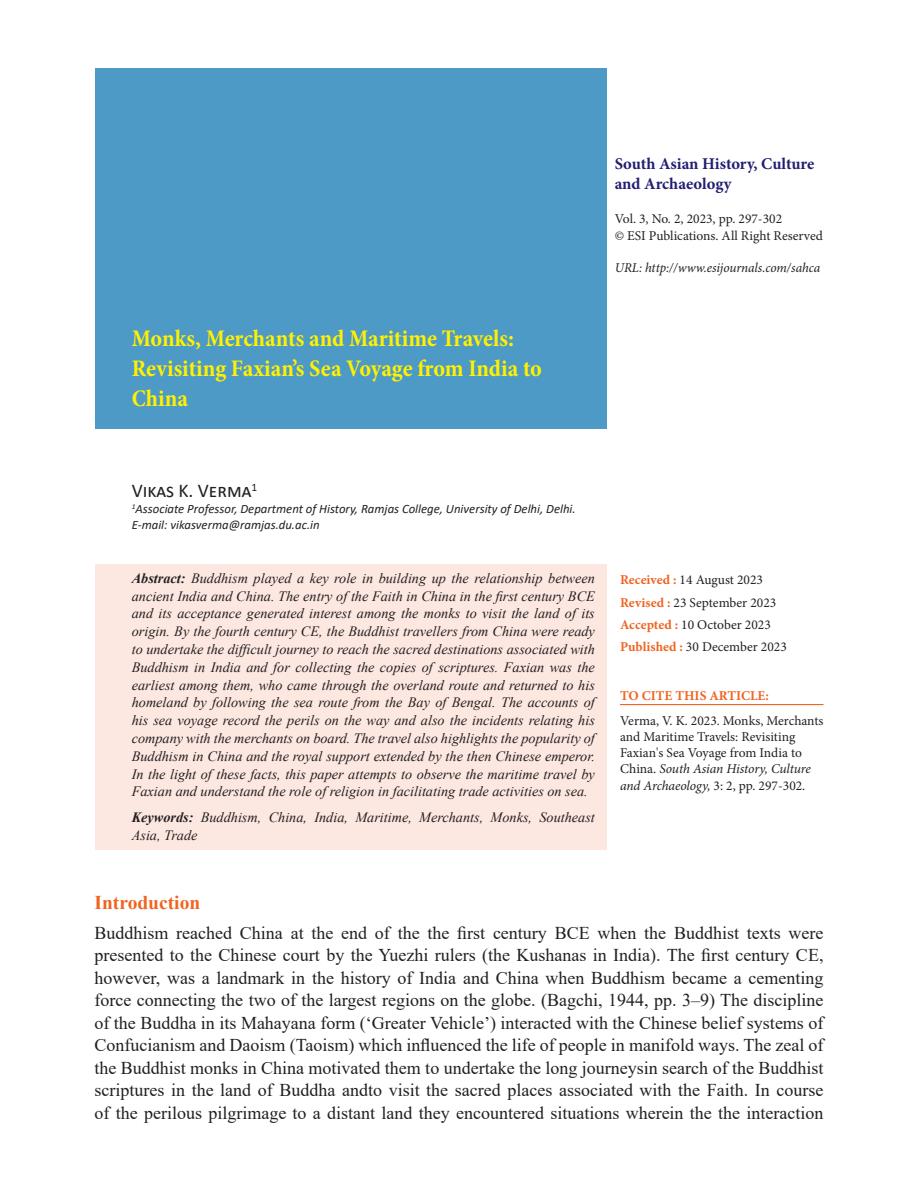
<style>
.page{position:relative;width:918px;height:1188px;background:#fff}
.page>*{position:absolute;margin:0;border:0;box-sizing:border-box;transform-origin:0 0}
.Head{font:700 condensed 24px/30px "Minion Pro";color:#fff101}
.author{font:19.5px "Calibri";color:#231f20}
.sub_head_1{font:700 19.5px "Times New Roman";color:#f06422}
.Body_left{font:18px/22.5px "Times New Roman";color:#231f20;text-align:justify}
.t1{font:700 16.5px/19.8px "Minion Pro";letter-spacing:-.005em;color:#221e72}
.abstract{font:italic 14.25px/17.9px "Times New Roman";color:#231f20;text-align:justify}
.t2{font:13.5px/16.2px "Minion Pro";color:#231f20}
.t3{font:italic 13.5px "Minion Pro";letter-spacing:-.005em;color:#231f20}
.t4{font:700 13.5px "Minion Pro";color:#f06422}
.author_ref{font:italic 12.75px/15.9px "Calibri";color:#231f20}
.s1{font-weight:700}
.s2{font-weight:700;color:#f06422}
.s3{font-style:italic}
</style>
<div class="page">
<div style="left:95px;top:68px;width:512px;height:360px;background:#4d9ac6"></div>
<div style="left:95px;top:564px;width:512px;height:286px;background:#fde7e1"></div>
<hr style="left:620px;top:704px;width:204px;height:1px;background:#f06422">
<p class="Head" style="left:132px;top:323px;width:412px">Monks, Merchants and Maritime Travels:<br>Revisiting Faxian’s Sea Voyage from India to<br>China</p>
<p class="t1" style="left:615px;top:154px;width:201px">South Asian History, Culture and Archaeology</p>
<p class="t2" style="left:615px;top:211px;width:169px">Vol. 3, No. 2, 2023, pp. 297-302</p>
<p class="t2" style="left:615px;top:227px;width:210px">© ESI Publications. All Right Reserved</p>
<p class="t3" style="left:615px;top:259px;width:207px">URL: http://www.esijournals.com/sahca</p>
<p class="author" style="left:132px;top:477px;width:127px">Vikas K. Verma<sup>1</sup></p>
<p class="author_ref" style="left:132px;top:500px;width:445px"><sup>1</sup>Associate Professor, Department of History, Ramjas College, University of Delhi, Delhi.<br>E-mail: vikasverma@ramjas.du.ac.in</p>
<p class="abstract" style="left:132px;top:569px;width:465px"><span class="s1">Abstract:</span> Buddhism played a key role in building up the relationship between ancient India and China. The entry of the Faith in China in the first century BCE and its acceptance generated interest among the monks to visit the land of its origin. By the fourth century CE, the Buddhist travellers from China were ready to undertake the difficult journey to reach the sacred destinations associated with Buddhism in India and for collecting the copies of scriptures. Faxian was the earliest among them, who came through the overland route and returned to his homeland by following the sea route from the Bay of Bengal. The accounts of his sea voyage record the perils on the way and also the incidents relating his company with the merchants on board. The travel also highlights the popularity of Buddhism in China and the royal support extended by the then Chinese emperor.<br>In the light of these facts, this paper attempts to observe the maritime travel by Faxian and understand the role of religion in facilitating trade activities on sea.</p>
<p class="abstract" style="left:132px;top:808px;width:465px"><span class="s1">Keywords:</span> Buddhism, China, India, Maritime, Merchants, Monks, Southeast<br>Asia, Trade</p>
<p class="t2" style="left:620px;top:572px;width:144px"><span class="s2">Received :</span> 14 August 2023</p>
<p class="t2" style="left:620px;top:594px;width:158px"><span class="s2">Revised :</span> 23 September 2023</p>
<p class="t2" style="left:620px;top:616px;width:152px"><span class="s2">Accepted :</span> 10 October 2023</p>
<p class="t2" style="left:620px;top:639px;width:168px"><span class="s2">Published :</span> 30 December 2023</p>
<p class="t4" style="left:620px;top:686px;width:150px">TO CITE THIS ARTICLE:</p>
<p class="t2" style="left:620px;top:712px;width:205px">Verma, V. K. 2023. Monks, Merchants and Maritime Travels: Revisiting Faxian's Sea Voyage from India to China. <span class="s3">South Asian History, Culture and Archaeology,</span> 3: 2, pp. 297-302.</p>
<p class="sub_head_1" style="left:94px;top:888px;width:107px">Introduction</p>
<p class="Body_left" style="left:94px;top:921px;width:731px">Buddhism reached China at the end of the the first century BCE when the Buddhist texts were presented to the Chinese court by the Yuezhi rulers (the Kushanas in India). The first century CE, however, was a landmark in the history of India and China when Buddhism became a cementing force connecting the two of the largest regions on the globe. (Bagchi, 1944, pp. 3–9) The discipline of the Buddha in its Mahayana form (‘Greater Vehicle’) interacted with the Chinese belief systems of Confucianism and Daoism (Taoism) which influenced the life of people in manifold ways. The zeal of the Buddhist monks in China motivated them to undertake the long journeysin search of the Buddhist scriptures in the land of Buddha andto visit the sacred places associated with the Faith. In course of the perilous pilgrimage to a distant land they encountered situations wherein the the interaction</p>
</div>
